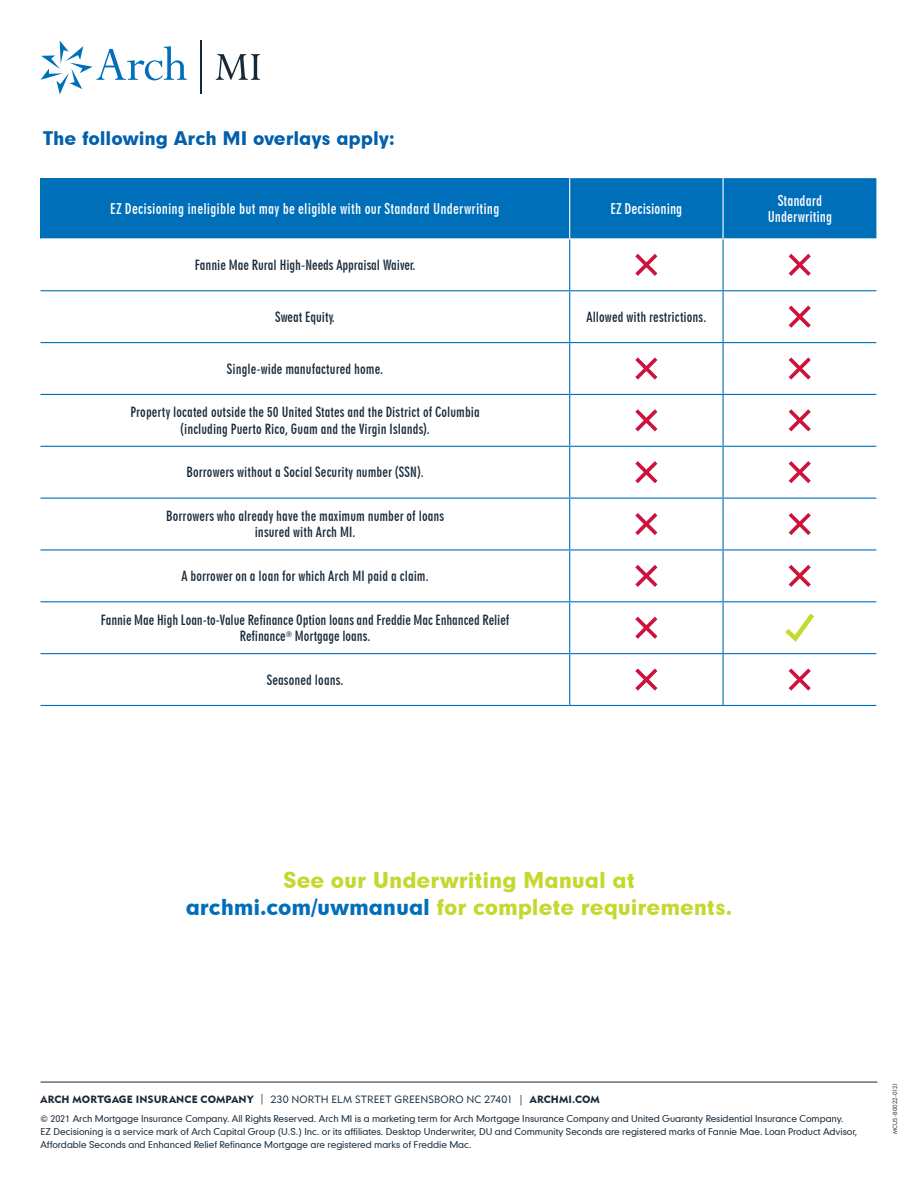
<style>
.page{position:relative;width:918px;height:1188px;background:#fff}
.page>*{position:absolute;margin:0;border:0;box-sizing:border-box;transform-origin:0 0}
.t1{font:21px/27px "Geometric 706 BT Black B";letter-spacing:-.005em;color:#c4d82d;text-align:center}
.t2{font:18px "Geometric 706 BT Black B";color:#0060ad}
.t3{font:14.25px/15.8px "Geometric 706 BT Bold Condensed B";letter-spacing:.015em;color:#fff;text-align:center}
.t4{font:13.5px/16.5px "Geometric 706 BT Bold Condensed B";letter-spacing:.005em;color:#172938;text-align:center}
.t5{font:10.5px "Geometric 415 BT Black A";letter-spacing:.015em;color:#172938}
.t6{font:9px/12.8px "Geometric 706 BT Medium B";letter-spacing:-.005em;color:#172938}
.t7{font:6px "Geometric 415 BT Lite A";letter-spacing:.01em;color:#172938}
.s1{color:#006fba}
.s2{font-family:"Geometric 415 BT Lite A"}
</style>
<div class="page">
<hr style="left:40px;top:1082px;width:838px;height:1px;background:#172938">
<svg style="left:40px;top:41px;width:147px;height:54px"></svg>
<hr style="left:201px;top:40px;width:1px;height:54px;background:#172938">
<svg style="left:216px;top:54px;width:44px;height:26px"></svg>
<div style="left:40px;top:178px;width:530px;height:61px;background:#006fba"></div>
<div style="left:570px;top:178px;width:306px;height:60px;background:#006fba"></div>
<svg style="left:40px;top:239px;width:836px;height:466px"></svg>
<hr style="left:569px;top:178px;width:1px;height:60px;background:#fff">
<hr style="left:722px;top:178px;width:2px;height:60px;background:#fff">
<hr style="left:40px;top:238px;width:530px;height:1px;background:#fff">
<hr style="left:40px;top:342px;width:530px;height:1px;background:#006fba">
<hr style="left:570px;top:342px;width:153px;height:1px;background:#006fba">
<hr style="left:569px;top:343px;width:1px;height:51px;background:#006fba">
<hr style="left:723px;top:342px;width:153px;height:1px;background:#006fba">
<hr style="left:722px;top:343px;width:2px;height:51px;background:#006fba">
<hr style="left:40px;top:394px;width:530px;height:1px;background:#006fba">
<hr style="left:570px;top:394px;width:153px;height:1px;background:#006fba">
<hr style="left:569px;top:395px;width:1px;height:51px;background:#006fba">
<hr style="left:723px;top:394px;width:153px;height:1px;background:#006fba">
<hr style="left:722px;top:395px;width:2px;height:51px;background:#006fba">
<hr style="left:40px;top:446px;width:530px;height:1px;background:#006fba">
<hr style="left:570px;top:446px;width:153px;height:1px;background:#006fba">
<hr style="left:569px;top:447px;width:1px;height:51px;background:#006fba">
<hr style="left:723px;top:446px;width:153px;height:1px;background:#006fba">
<hr style="left:722px;top:447px;width:2px;height:51px;background:#006fba">
<hr style="left:40px;top:498px;width:530px;height:1px;background:#006fba">
<hr style="left:570px;top:498px;width:153px;height:1px;background:#006fba">
<hr style="left:569px;top:499px;width:1px;height:50px;background:#006fba">
<hr style="left:723px;top:498px;width:153px;height:1px;background:#006fba">
<hr style="left:722px;top:499px;width:2px;height:50px;background:#006fba">
<hr style="left:40px;top:549px;width:530px;height:2px;background:#006fba">
<hr style="left:570px;top:549px;width:153px;height:2px;background:#006fba">
<hr style="left:569px;top:551px;width:1px;height:50px;background:#006fba">
<hr style="left:723px;top:549px;width:153px;height:2px;background:#006fba">
<hr style="left:722px;top:551px;width:2px;height:50px;background:#006fba">
<hr style="left:40px;top:601px;width:530px;height:1px;background:#006fba">
<hr style="left:570px;top:601px;width:153px;height:1px;background:#006fba">
<hr style="left:569px;top:602px;width:1px;height:51px;background:#006fba">
<hr style="left:723px;top:601px;width:153px;height:1px;background:#006fba">
<hr style="left:722px;top:602px;width:2px;height:51px;background:#006fba">
<hr style="left:40px;top:653px;width:530px;height:1px;background:#006fba">
<hr style="left:570px;top:653px;width:153px;height:1px;background:#006fba">
<hr style="left:569px;top:654px;width:1px;height:51px;background:#006fba">
<hr style="left:723px;top:653px;width:153px;height:1px;background:#006fba">
<hr style="left:722px;top:654px;width:2px;height:51px;background:#006fba">
<hr style="left:40px;top:705px;width:530px;height:1px;background:#006fba">
<hr style="left:570px;top:705px;width:153px;height:1px;background:#006fba">
<hr style="left:723px;top:705px;width:153px;height:1px;background:#006fba">
<hr style="left:569px;top:239px;width:1px;height:51px;background:#006fba">
<hr style="left:722px;top:239px;width:2px;height:51px;background:#006fba">
<hr style="left:40px;top:290px;width:530px;height:1px;background:#006fba">
<hr style="left:570px;top:290px;width:153px;height:1px;background:#006fba">
<hr style="left:569px;top:291px;width:1px;height:51px;background:#006fba">
<hr style="left:723px;top:290px;width:153px;height:1px;background:#006fba">
<hr style="left:722px;top:291px;width:2px;height:51px;background:#006fba">
<svg style="left:635px;top:254px;width:22px;height:22px"></svg>
<svg style="left:789px;top:254px;width:22px;height:22px"></svg>
<svg style="left:789px;top:306px;width:22px;height:22px"></svg>
<svg style="left:635px;top:357px;width:22px;height:23px"></svg>
<svg style="left:789px;top:357px;width:22px;height:23px"></svg>
<svg style="left:635px;top:409px;width:22px;height:22px"></svg>
<svg style="left:789px;top:409px;width:22px;height:22px"></svg>
<svg style="left:635px;top:461px;width:22px;height:22px"></svg>
<svg style="left:789px;top:461px;width:22px;height:22px"></svg>
<svg style="left:635px;top:513px;width:22px;height:22px"></svg>
<svg style="left:789px;top:513px;width:22px;height:22px"></svg>
<svg style="left:635px;top:565px;width:22px;height:22px"></svg>
<svg style="left:789px;top:565px;width:22px;height:22px"></svg>
<svg style="left:635px;top:617px;width:22px;height:22px"></svg>
<svg style="left:785px;top:614px;width:29px;height:28px"></svg>
<svg style="left:635px;top:668px;width:22px;height:23px"></svg>
<svg style="left:789px;top:668px;width:22px;height:23px"></svg>
<p class="t2" style="left:43px;top:126px;width:353px">The following Arch MI overlays apply:</p>
<p class="t3" style="left:110px;top:201px;width:391px">EZ Decisioning ineligible but may be eligible with our Standard Underwriting</p>
<p class="t3" style="left:610px;top:201px;width:73px">EZ Decisioning</p>
<p class="t3" style="left:768px;top:193px;width:66px">Standard<br>Underwriting</p>
<p class="t4" style="left:195px;top:257px;width:222px">Fannie Mae Rural High-Needs Appraisal Waiver.</p>
<p class="t4" style="left:275px;top:309px;width:61px">Sweat Equity.</p>
<p class="t4" style="left:586px;top:309px;width:121px">Allowed with restrictions.</p>
<p class="t4" style="left:227px;top:360px;width:158px">Single-wide manufactured home.</p>
<p class="t4" style="left:130px;top:404px;width:351px">Property located outside the 50 United States and the District of Columbia (including Puerto Rico, Guam and the Virgin Islands).</p>
<p class="t4" style="left:186px;top:464px;width:239px">Borrowers without a Social Security number (SSN).</p>
<p class="t4" style="left:166px;top:508px;width:279px">Borrowers who already have the maximum number of loans insured with Arch MI.</p>
<p class="t4" style="left:181px;top:568px;width:249px">A borrower on a loan for which Arch MI paid a claim.</p>
<p class="t4" style="left:101px;top:611px;width:410px">Fannie Mae High Loan-to-Value Refinance Option loans and Freddie Mac Enhanced Relief<br>Refinance<sup>®</sup> Mortgage loans.</p>
<p class="t4" style="left:267px;top:672px;width:78px">Seasoned loans.</p>
<p class="t1" style="left:186px;top:865px;width:548px">See our Underwriting Manual at <span class="s1">archmi.com/uwmanual</span> for complete requirements.</p>
<p class="t5" style="left:40px;top:1092px;width:561px">ARCH MORTGAGE INSURANCE COMPANY <span class="s2">| 230 NORTH ELM STREET GREENSBORO NC 27401 |</span> ARCHMI.COM</p>
<p class="t6" style="left:40px;top:1112px;width:805px">© 2021 Arch Mortgage Insurance Company. All Rights Reserved. Arch MI is a marketing term for Arch Mortgage Insurance Company and United Guaranty Residential Insurance Company.</p>
<p class="t6" style="left:40px;top:1125px;width:818px">EZ Decisioning is a service mark of Arch Capital Group (U.S.) Inc. or its affiliates. Desktop Underwriter, DU and Community Seconds are registered marks of Fannie Mae. Loan Product Advisor,<br>Affordable Seconds and Enhanced Relief Refinance Mortgage are registered marks of Freddie Mac.</p>
<p class="t7" style="left:891px;top:1134px;width:54px;rotate:-90deg">MCUS-B0022-0121</p>
</div>
